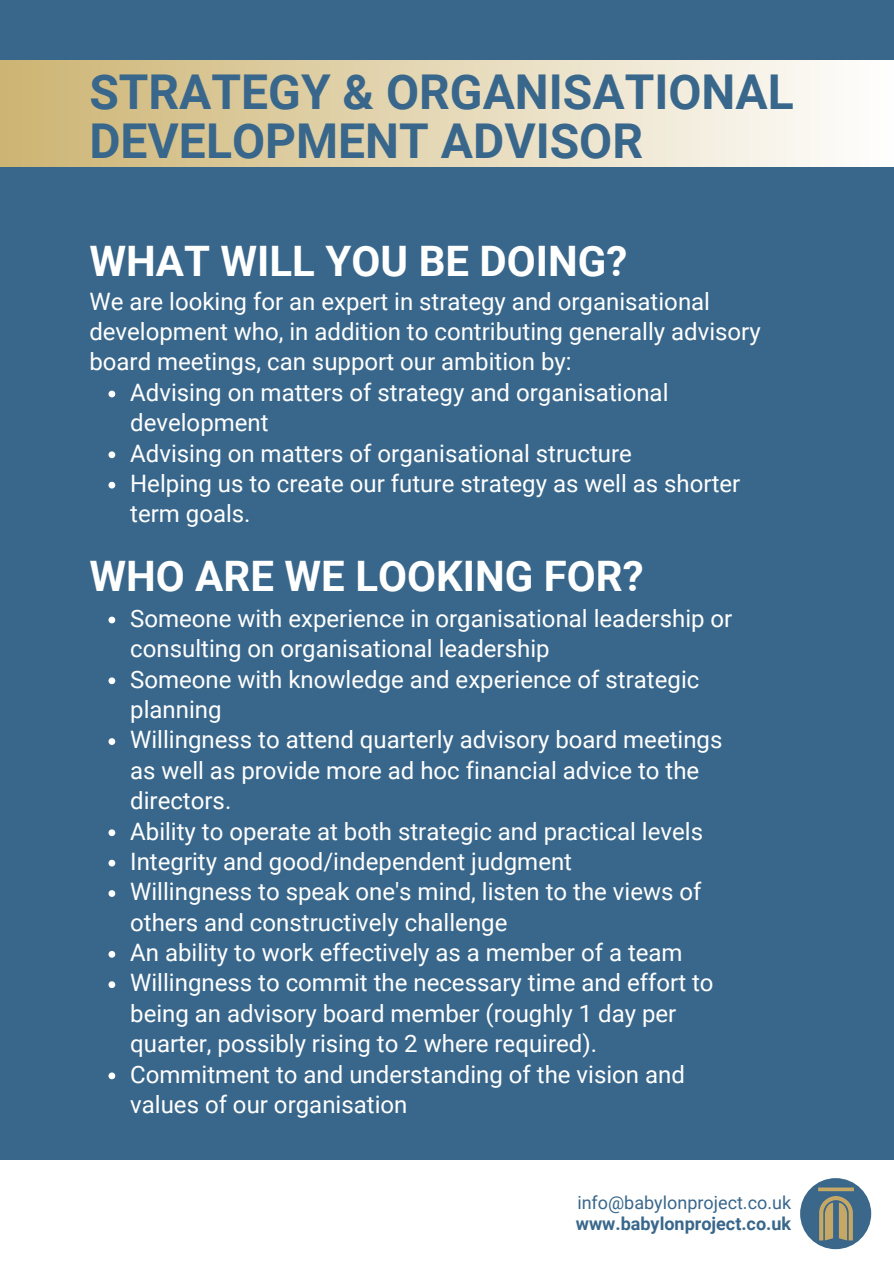
<style>
.page{position:relative;width:894px;height:1264px;background:#fff}
.page>*{position:absolute;margin:0;border:0;box-sizing:border-box;transform-origin:0 0}
.t1{font:700 48px/48.3px "Roboto";color:#39678b}
.t2{font:700 42px "Roboto";color:#fff}
.t3{font:24px/30.3px "Roboto";color:#fff}
.t4{font:18px "Roboto";color:#39678b}
.t5{font:700 18px "Roboto";color:#39678b}
</style>
<div class="page">
<div style="left:0;top:0;width:893px;height:1263px;background:#39678b"></div>
<div style="left:0;top:1160px;width:893px;height:103px;background:#fff"></div>
<img style="left:799px;top:1178px;width:71px;height:71px;border-radius:50%">
<div style="left:0;top:61px;width:893px;height:106px;background:linear-gradient(to right,#cdb473,#fffefe)"></div>
<svg style="left:108px;top:616px;width:7px;height:7px"></svg>
<svg style="left:108px;top:677px;width:7px;height:7px"></svg>
<svg style="left:108px;top:738px;width:7px;height:7px"></svg>
<svg style="left:108px;top:829px;width:7px;height:7px"></svg>
<svg style="left:108px;top:859px;width:7px;height:7px"></svg>
<svg style="left:108px;top:890px;width:7px;height:6px"></svg>
<svg style="left:108px;top:951px;width:7px;height:6px"></svg>
<svg style="left:108px;top:981px;width:7px;height:7px"></svg>
<svg style="left:108px;top:1072px;width:7px;height:7px"></svg>
<svg style="left:108px;top:390px;width:7px;height:7px"></svg>
<svg style="left:108px;top:451px;width:7px;height:7px"></svg>
<svg style="left:108px;top:482px;width:7px;height:6px"></svg>
<p class="t1" style="left:89px;top:69px;width:705px">STRATEGY &amp; ORGANISATIONAL<br>DEVELOPMENT ADVISOR</p>
<h4 class="t2" style="left:89px;top:237px;width:539px">WHAT WILL YOU BE DOING?</h4>
<p class="t3" style="left:89px;top:286px;width:672px">We are looking for an expert in strategy and organisational development who, in addition to contributing generally advisory board meetings, can support our ambition by:</p>
<p class="t3" style="left:130px;top:377px;width:539px">Advising on matters of strategy and organisational development</p>
<h4 class="t3" style="left:130px;top:438px;width:503px">Advising on matters of organisational structure</h4>
<p class="t3" style="left:130px;top:468px;width:611px">Helping us to create our future strategy as well as shorter term goals.</p>
<p class="t2" style="left:89px;top:552px;width:555px">WHO ARE WE LOOKING FOR?</p>
<p class="t3" style="left:130px;top:603px;width:603px">Someone with experience in organisational leadership or consulting on organisational leadership</p>
<h2 class="t3" style="left:130px;top:664px;width:570px">Someone with knowledge and experience of strategic planning</h2>
<p class="t3" style="left:130px;top:725px;width:593px">Willingness to attend quarterly advisory board meetings as well as provide more ad hoc financial advice to the directors.</p>
<p class="t3" style="left:130px;top:816px;width:574px">Ability to operate at both strategic and practical levels</p>
<p class="t3" style="left:130px;top:846px;width:443px">Integrity and good/independent judgment</p>
<p class="t3" style="left:130px;top:876px;width:572px">Willingness to speak one's mind, listen to the views of others and constructively challenge</p>
<p class="t3" style="left:130px;top:937px;width:554px">An ability to work effectively as a member of a team</p>
<p class="t3" style="left:130px;top:968px;width:584px">Willingness to commit the necessary time and effort to being an advisory board member (roughly 1 day per quarter, possibly rising to 2 where required).</p>
<p class="t3" style="left:130px;top:1059px;width:556px">Commitment to and understanding of the vision and values of our organisation</p>
<p class="t4" style="left:577px;top:1191px;width:215px">info@babylonproject.co.uk</p>
<h2 class="t5" style="left:575px;top:1213px;width:217px">www.babylonproject.co.uk</h2>
</div>
